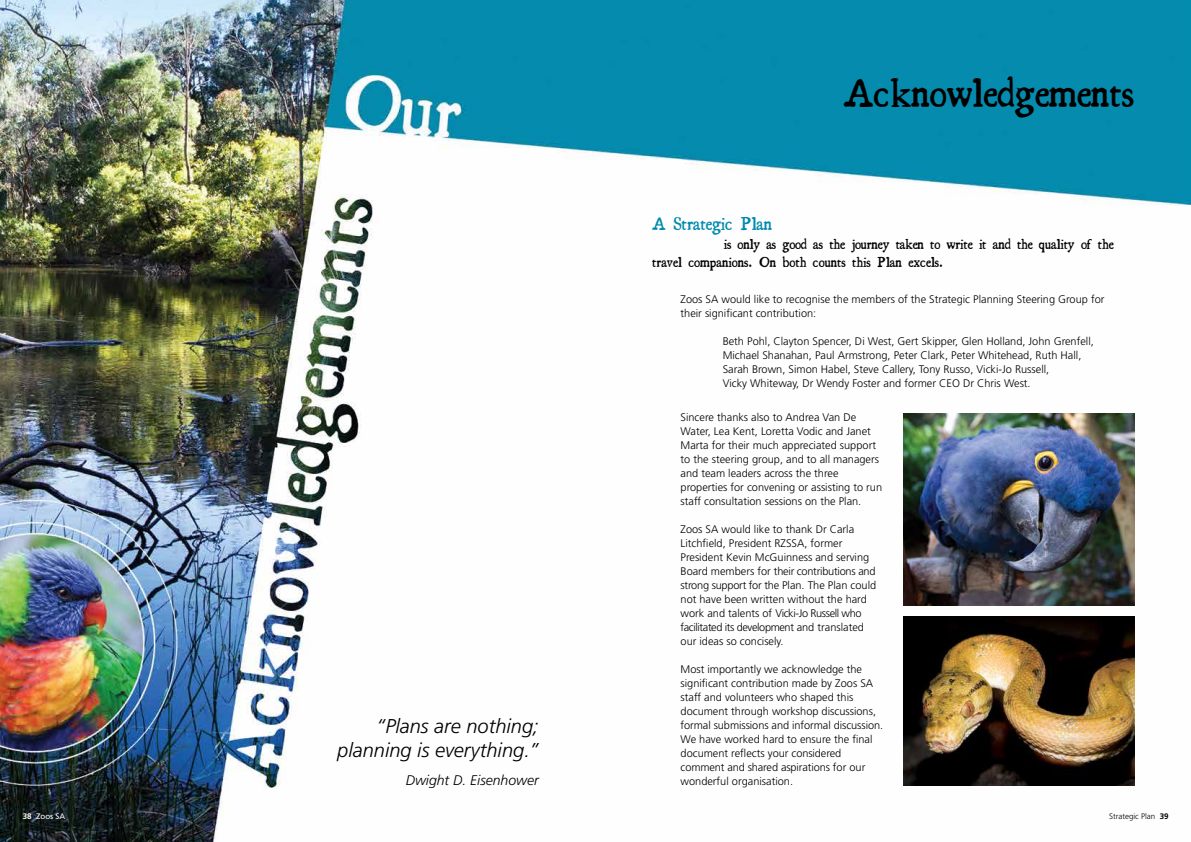
<style>
.page{position:relative;width:1191px;height:842px;background:#fff}
.page>*{position:absolute;margin:0;border:0;box-sizing:border-box;transform-origin:0 0}
.t1{font:40px "Essays 1743";color:#000}
.t2{font:italic 300 20px/24px "Frutiger LT Std";color:#000;text-align:right}
.t3{font:18px "Essays 1743";letter-spacing:-.01em;color:#008aae}
.t4{font:14px/18px "Essays 1743";letter-spacing:-.005em;color:#000}
.t5{font:italic 300 14px "Frutiger LT Std";color:#000}
.t6{font:300 11px/14px "Frutiger LT Std";color:#000}
.t7{font:300 8px "Frutiger LT Std";color:#000}
.t8{font:8px "Frutiger LT Std";color:#fff}
.s1{font-weight:700}
</style>
<div class="page">
<img style="left:0;top:0;width:1191px;height:842px">
<img style="left:903px;top:413px;width:231px;height:193px">
<img style="left:903px;top:617px;width:231px;height:168px">
<h1 class="t1" style="left:843px;top:70px;width:292px">Acknowledgements</h1>
<h2 class="t2" style="left:337px;top:714px;width:203px">“Plans are nothing; planning is everything.”</h2>
<p class="t5" style="left:406px;top:772px;width:135px">Dwight D. Eisenhower</p>
<h3 class="t3" style="left:652px;top:213px;width:121px">A Strategic Plan</h3>
<p class="t4" style="left:652px;top:235px;width:463px;text-indent:72px">is only as good as the journey taken to write it and the quality of the travel companions. On both counts this Plan excels.</p>
<p class="t6" style="left:680px;top:292px;width:425px">Zoos SA would like to recognise the members of the Strategic Planning Steering Group for their significant contribution:</p>
<p class="t6" style="left:722px;top:334px;width:373px">Beth Pohl, Clayton Spencer, Di West, Gert Skipper, Glen Holland, John Grenfell, Michael Shanahan, Paul Armstrong, Peter Clark, Peter Whitehead, Ruth Hall, Sarah Brown, Simon Habel, Steve Callery, Tony Russo, Vicki-Jo Russell,<br>Vicky Whiteway, Dr Wendy Foster and former CEO Dr Chris West.</p>
<p class="t6" style="left:680px;top:411px;width:203px">Sincere thanks also to Andrea Van De Water, Lea Kent, Loretta Vodic and Janet Marta for their much appreciated support to the steering group, and to all managers and team leaders across the three properties for convening or assisting to run staff consultation sessions on the Plan.</p>
<p class="t6" style="left:680px;top:523px;width:197px">Zoos SA would like to thank Dr Carla Litchfield, President RZSSA, former President Kevin McGuinness and serving Board members for their contributions and strong support for the Plan. The Plan could not have been written without the hard work and talents of Vicki-Jo Russell who facilitated its development and translated our ideas so concisely.</p>
<p class="t6" style="left:680px;top:663px;width:204px">Most importantly we acknowledge the significant contribution made by Zoos SA staff and volunteers who shaped this document through workshop discussions, formal submissions and informal discussion.<br>We have worked hard to ensure the final document reflects your considered comment and shared aspirations for our wonderful organisation.</p>
<p class="t8" style="left:23px;top:811px;width:44px"><span class="s1">38</span> Zoos SA</p>
<p class="t7" style="left:1109px;top:811px;width:61px">Strategic Plan <span class="s1">39</span></p>
</div>
